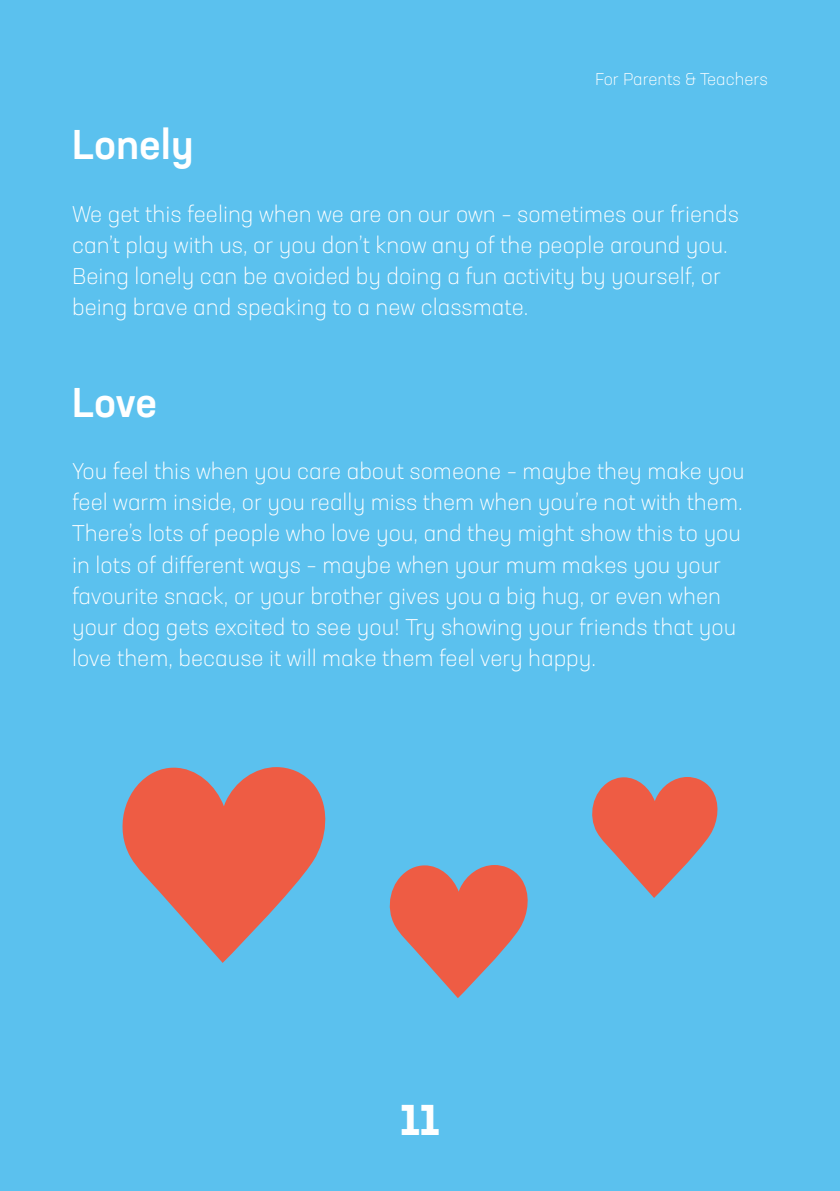
<style>
.page{position:relative;width:840px;height:1191px;background:#fff}
.page>*{position:absolute;margin:0;border:0;box-sizing:border-box;transform-origin:0 0}
.t1{font:700 42.4px "Neusa Next Pro";color:#fff}
.t2{font:500 41px "Neusa Next Pro";color:#fff}
.t3{font:300 22.6px/31.2px "Neusa Next Pro";color:#fff}
.t4{font:300 17px "Neusa Next Pro";color:#fff}
</style>
<div class="page">
<div style="left:0;top:0;width:839px;height:1191px;background:#5bc1ee"></div>
<svg style="left:122px;top:767px;width:204px;height:196px;fill:#ee5c44"></svg>
<svg style="left:389px;top:865px;width:139px;height:133px"></svg>
<svg style="left:592px;top:777px;width:126px;height:121px"></svg>
<p class="t4" style="left:594px;top:69px;width:174px">For Parents &amp; Teachers</p>
<p class="t2" style="left:72px;top:119px;width:123px">Lonely</p>
<p class="t3" style="left:72px;top:198px;width:668px">We get this feeling when we are on our own – sometimes our friends can’t play with us, or you don’t know any of the people around you.<br>Being lonely can be avoided by doing a fun activity by yourself, or being brave and speaking to a new classmate.</p>
<p class="t2" style="left:72px;top:376px;width:87px">Love</p>
<p class="t3" style="left:72px;top:455px;width:673px">You feel this when you care about someone – maybe they make you feel warm inside, or you really miss them when you’re not with them.<br>There’s lots of people who love you, and they might show this to you in lots of different ways – maybe when your mum makes you your favourite snack, or your brother gives you a big hug, or even when your dog gets excited to see you! Try showing your friends that you love them, because it will make them feel very happy.</p>
<p class="t1" style="left:400px;top:1092px;width:41px">11</p>
</div>
